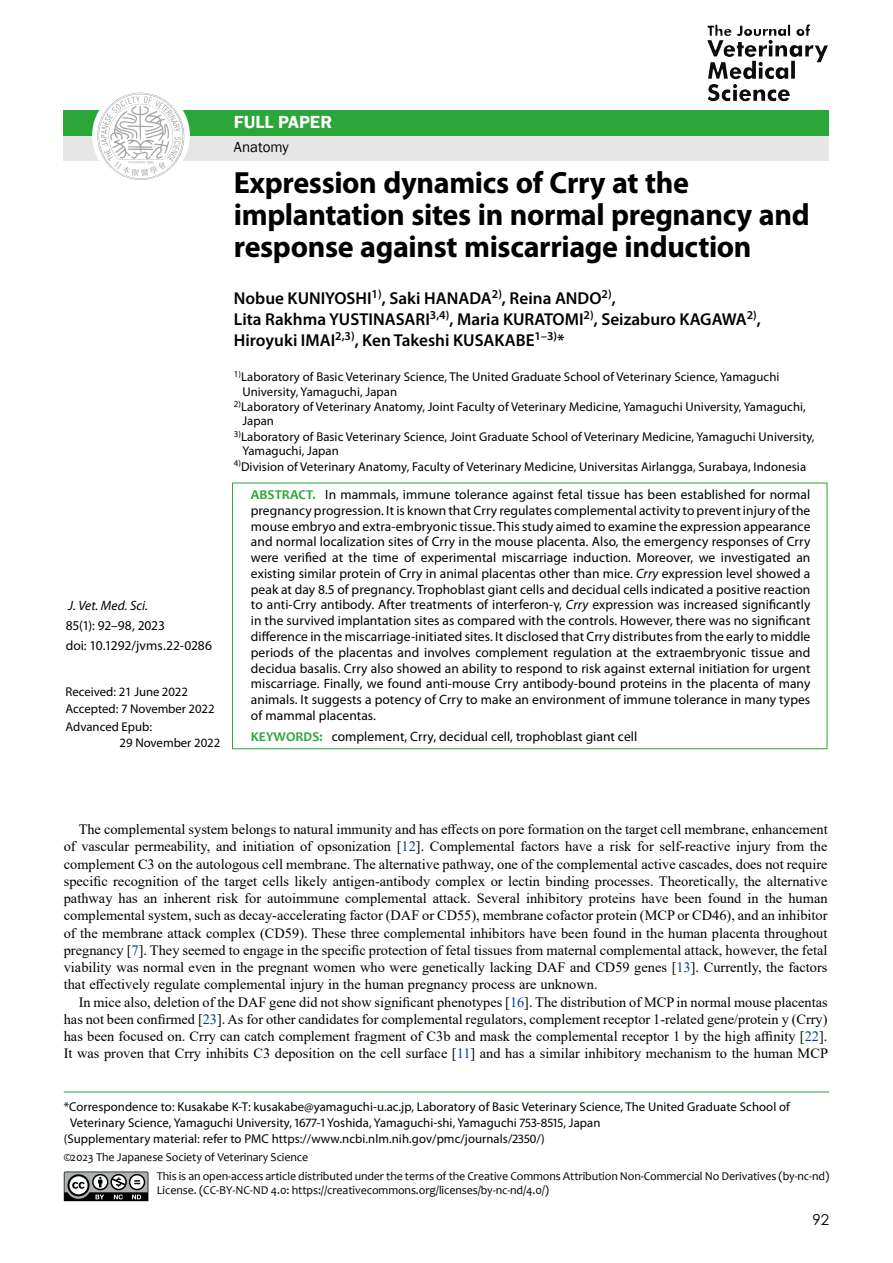
<style>
.page{position:relative;width:893px;height:1263px;background:#fff}
.page>*{position:absolute;margin:0;border:0;box-sizing:border-box;transform-origin:0 0}
.t1{font:700 30.75px/32.2px "Myriad Pro";letter-spacing:-.01em;color:#000}
.t2{font:600 18px "Franklin Gothic";color:#fff}
.t3{font:600 17.25px/21px "Myriad Pro";color:#000}
.t4{font:15px "Franklin Gothic";color:#000}
.t5{font:15px "Century Gothic";color:#000}
.t6{font:14.25px/17.2px "Times New Roman";color:#000;text-align:justify}
.t7{font:13.5px/15.8px "Myriad Pro";letter-spacing:.005em;color:#000;text-align:justify}
.t8{font:italic 13.5px "Myriad Pro";color:#000}
.t9{font:12.75px/14.2px "Myriad Pro";letter-spacing:.005em;color:#000}
.t10{font:12px/20px "Candara";letter-spacing:-.01em;color:#000}
.s1{font-family:"Candara";font-weight:700;color:#2aa738}
.s2{font-style:italic}
.s3{color:#003f98}
</style>
<div class="page">
<hr style="left:64px;top:1091px;width:765px;height:1px;background:#2aa738">
<div style="left:64px;top:136px;width:765px;height:25px;background:#e6e6e6"></div>
<div style="left:64px;top:111px;width:765px;height:25px;background:#2aa738"></div>
<div style="left:92px;top:87px;width:98px;height:97px;background:#fff;border-radius:50%"></div>
<svg style="left:94px;top:92px;width:93px;height:88px"></svg>
<img style="left:707px;top:24px;width:106px;height:33px">
<div style="left:232px;top:483px;width:595px;height:266px;border:1px solid #2aa738"></div>
<svg style="left:64px;top:1171px;width:84px;height:30px"></svg>
<p class="t8" style="left:68px;top:597px;width:81px">J. Vet. Med. Sci.</p>
<p class="t7" style="left:66px;top:615px;width:148px;line-height:20px">85(1): 92–98, 2023<br>doi: 10.1292/jvms.22-0286</p>
<p class="t9" style="left:66px;top:682px;width:150px;line-height:17.9px">Received: 21 June 2022<br>Accepted: 7 November 2022<br>Advanced Epub:</p>
<p class="t9" style="left:120px;top:735px;width:102px">29 November 2022</p>
<p class="t2" style="left:234px;top:111px;width:100px">FULL PAPER</p>
<p class="t4" style="left:234px;top:138px;width:56px">Anatomy</p>
<h1 class="t1" style="left:234px;top:165px;width:577px">Expression dynamics of Crry at the implantation sites in normal pregnancy and response against miscarriage induction</h1>
<p class="t3" style="left:234px;top:287px;width:529px">Nobue KUNIYOSHI<sup>1)</sup>, Saki HANADA<sup>2)</sup>, Reina ANDO<sup>2)</sup>,<br>Lita Rakhma YUSTINASARI<sup>3,4)</sup>, Maria KURATOMI<sup>2)</sup>, Seizaburo KAGAWA<sup>2)</sup>,<br>Hiroyuki IMAI<sup>2,3)</sup>, Ken Takeshi KUSAKABE<sup>1–3)</sup>*</p>
<p class="t9" style="left:242px;top:370px;width:539px;text-indent:-9px"><sup>1)</sup>Laboratory of Basic Veterinary Science, The United Graduate School of Veterinary Science, Yamaguchi<br>University, Yamaguchi, Japan</p>
<p class="t9" style="left:242px;top:399px;width:565px;text-indent:-9px"><sup>2)</sup>Laboratory of Veterinary Anatomy, Joint Faculty of Veterinary Medicine, Yamaguchi University, Yamaguchi,<br>Japan</p>
<p class="t9" style="left:242px;top:429px;width:574px;text-indent:-9px"><sup>3)</sup>Laboratory of Basic Veterinary Science, Joint Graduate School of Veterinary Medicine, Yamaguchi University,<br>Yamaguchi, Japan</p>
<p class="t9" style="left:234px;top:459px;width:574px"><sup>4)</sup>Division of Veterinary Anatomy, Faculty of Veterinary Medicine, Universitas Airlangga, Surabaya, Indonesia</p>
<p class="t7" style="left:251px;top:487px;width:561px"><span class="s1">ABSTRACT.</span> In mammals, immune tolerance against fetal tissue has been established for normal pregnancy progression. It is known that Crry regulates complemental activity to prevent injury of the mouse embryo and extra-embryonic tissue. This study aimed to examine the expression appearance and normal localization sites of Crry in the mouse placenta. Also, the emergency responses of Crry were verified at the time of experimental miscarriage induction. Moreover, we investigated an existing similar protein of Crry in animal placentas other than mice. <span class="s2">Crry</span> expression level showed a peak at day 8.5 of pregnancy. Trophoblast giant cells and decidual cells indicated a positive reaction to anti-Crry antibody. After treatments of interferon-γ, <span class="s2">Crry</span> expression was increased significantly in the survived implantation sites as compared with the controls. However, there was no significant difference in the miscarriage-initiated sites. It disclosed that Crry distributes from the early to middle periods of the placentas and involves complement regulation at the extraembryonic tissue and decidua basalis. Crry also showed an ability to respond to risk against external initiation for urgent miscarriage. Finally, we found anti-mouse Crry antibody-bound proteins in the placenta of many animals. It suggests a potency of Crry to make an environment of immune tolerance in many types of mammal placentas.</p>
<p class="t7" style="left:251px;top:728px;width:388px"><span class="s1">KEYWORDS:</span> complement, Crry, decidual cell, trophoblast giant cell</p>
<p class="t6" style="left:64px;top:820px;width:765px;text-indent:15px">The complemental system belongs to natural immunity and has effects on pore formation on the target cell membrane, enhancement of vascular permeability, and initiation of opsonization [<span class="s3">12</span>]. Complemental factors have a risk for self-reactive injury from the complement C3 on the autologous cell membrane. The alternative pathway, one of the complemental active cascades, does not require specific recognition of the target cells likely antigen-antibody complex or lectin binding processes. Theoretically, the alternative pathway has an inherent risk for autoimmune complemental attack. Several inhibitory proteins have been found in the human complemental system, such as decay-accelerating factor (DAF or CD55), membrane cofactor protein (MCP or CD46), and an inhibitor of the membrane attack complex (CD59). These three complemental inhibitors have been found in the human placenta throughout pregnancy [<span class="s3">7</span>]. They seemed to engage in the specific protection of fetal tissues from maternal complemental attack, however, the fetal viability was normal even in the pregnant women who were genetically lacking DAF and CD59 genes [<span class="s3">13</span>]. Currently, the factors that effectively regulate complemental injury in the human pregnancy process are unknown.</p>
<p class="t6" style="left:64px;top:993px;width:766px;text-indent:15px">In mice also, deletion of the DAF gene did not show significant phenotypes [<span class="s3">16</span>]. The distribution of MCP in normal mouse placentas has not been confirmed [<span class="s3">23</span>]. As for other candidates for complemental regulators, complement receptor 1-related gene/protein y (Crry) has been focused on. Crry can catch complement fragment of C3b and mask the complemental receptor 1 by the high affinity [<span class="s3">22</span>].<br>It was proven that Crry inhibits C3 deposition on the cell surface [<span class="s3">11</span>] and has a similar inhibitory mechanism to the human MCP</p>
<p class="t9" style="left:64px;top:1099px;width:728px">*Correspondence to: Kusakabe K-T: kusakabe@yamaguchi-u.ac.jp, Laboratory of Basic Veterinary Science, The United Graduate School of</p>
<p class="t9" style="left:70px;top:1115px;width:532px">Veterinary Science, Yamaguchi University, 1677-1 Yoshida, Yamaguchi-shi, Yamaguchi 753-8515, Japan</p>
<p class="t9" style="left:64px;top:1131px;width:482px">(Supplementary material: refer to PMC https://www.ncbi.nlm.nih.gov/pmc/journals/2350/)</p>
<p class="t10" style="left:157px;top:1146px;width:674px;text-indent:-93px">©2023 The Japanese Society of Veterinary Science<br>This is an open-access article distributed under the terms of the Creative Commons Attribution Non-Commercial No Derivatives (by-nc-nd)</p>
<p class="t10" style="left:157px;top:1180px;width:394px">License. (CC-BY-NC-ND 4.0: https://creativecommons.org/licenses/by-nc-nd/4.0/)</p>
<p class="t5" style="left:812px;top:1209px;width:18px">92</p>
</div>
